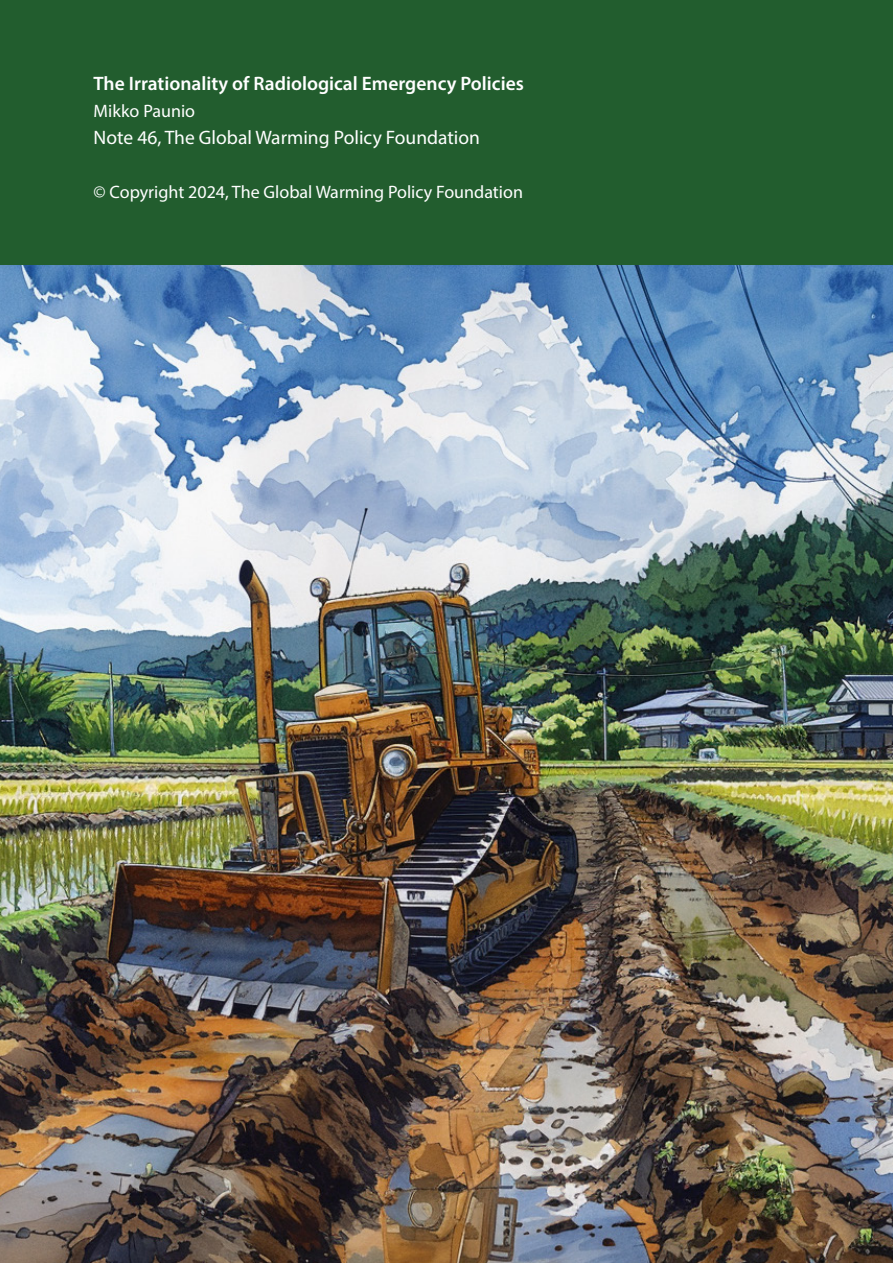
<style>
.page{position:relative;width:893px;height:1263px;background:#fff}
.page>*{position:absolute;margin:0;border:0;box-sizing:border-box;transform-origin:0 0}
.First{font:600 19.5px "Myriad Pro";color:#fff}
.First-2{font:19.5px "Myriad Pro";color:#fff}
.First-3{font:18px "Myriad Pro";color:#fff}
.Body{font:18px "Myriad Pro";color:#fff}
</style>
<div class="page">
<img style="left:0;top:264px;width:893px;height:999px">
<div style="left:0;top:0;width:893px;height:264px;background:#225d2e"></div>
<p class="First" style="left:94px;top:71px;width:432px">The Irrationality of Radiological Emergency Policies</p>
<p class="Body" style="left:94px;top:100px;width:103px">Mikko Paunio</p>
<p class="First-2" style="left:94px;top:125px;width:388px">Note 46, The Global Warming Policy Foundation</p>
<p class="First-3" style="left:94px;top:181px;width:431px">© Copyright 2024, The Global Warming Policy Foundation</p>
</div>
